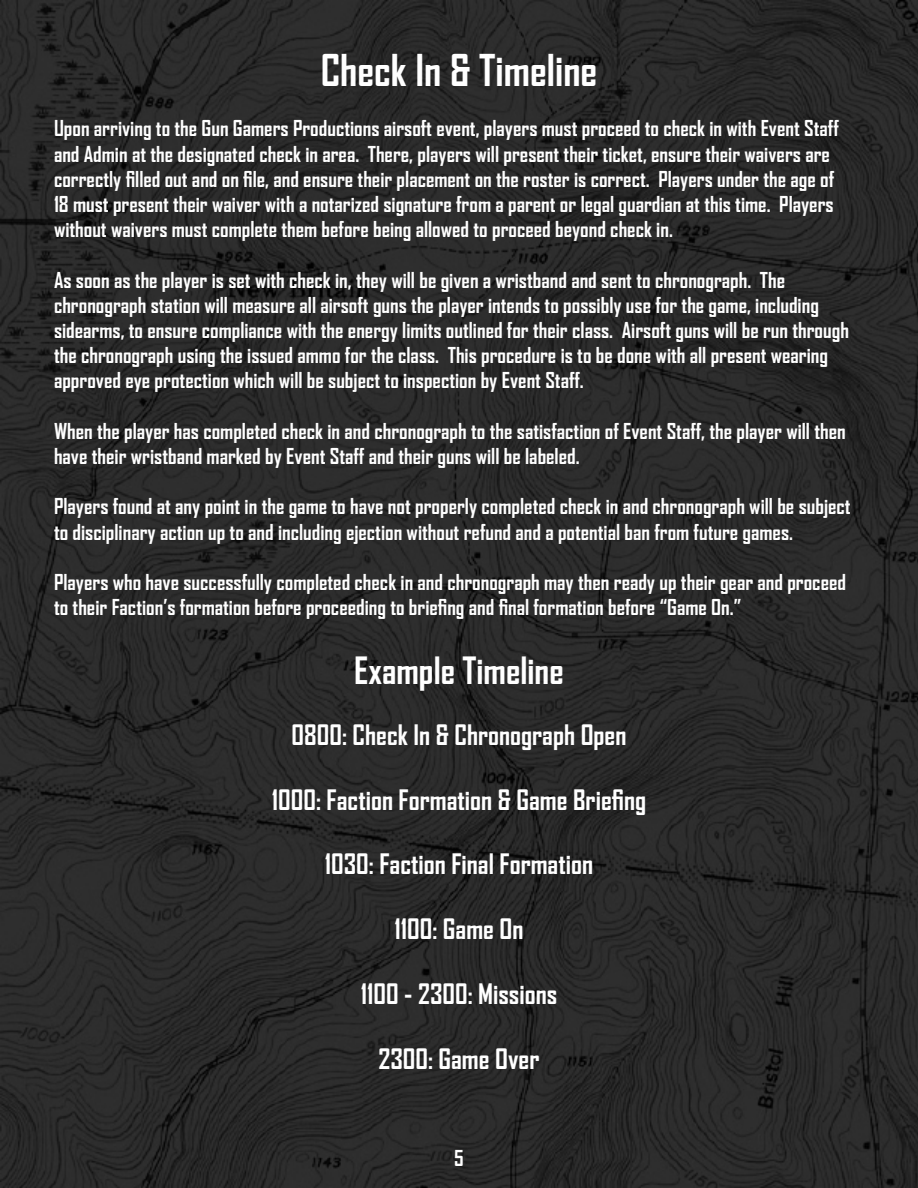
<style>
.page{position:relative;width:918px;height:1188px;background:#fff}
.page>*{position:absolute;margin:0;border:0;box-sizing:border-box;transform-origin:0 0}
.t1{font:700 42px "Agency FB";color:#fff}
.t2{font:700 36px "Agency FB";color:#fff}
.t3{font:700 27px "Agency FB";color:#fff}
.t4{font:700 21px/25.2px "Agency FB";color:#fff}
</style>
<div class="page">
<img style="left:0;top:0;width:918px;height:1188px">
<p class="t1" style="left:321px;top:44px;width:278px">Check In &amp; Timeline</p>
<p class="t4" style="left:54px;top:116px;width:786px">Upon arriving to the Gun Gamers Productions airsoft event, players must proceed to check in with Event Staff and Admin at the designated check in area. There, players will present their ticket, ensure their waivers are correctly filled out and on file, and ensure their placement on the roster is correct. Players under the age of 18 must present their waiver with a notarized signature from a parent or legal guardian at this time. Players without waivers must complete them before being allowed to proceed beyond check in.</p>
<p class="t4" style="left:54px;top:267px;width:796px">As soon as the player is set with check in, they will be given a wristband and sent to chronograph. The chronograph station will measure all airsoft guns the player intends to possibly use for the game, including sidearms, to ensure compliance with the energy limits outlined for their class. Airsoft guns will be run through the chronograph using the issued ammo for the class. This procedure is to be done with all present wearing approved eye protection which will be subject to inspection by Event Staff.</p>
<p class="t4" style="left:54px;top:418px;width:793px">When the player has completed check in and chronograph to the satisfaction of Event Staff, the player will then have their wristband marked by Event Staff and their guns will be labeled.</p>
<p class="t4" style="left:54px;top:494px;width:798px">Players found at any point in the game to have not properly completed check in and chronograph will be subject to disciplinary action up to and including ejection without refund and a potential ban from future games.</p>
<p class="t4" style="left:54px;top:569px;width:794px">Players who have successfully completed check in and chronograph may then ready up their gear and proceed to their Faction’s formation before proceeding to briefing and final formation before “Game On.”</p>
<p class="t2" style="left:354px;top:648px;width:211px">Example Timeline</p>
<p class="t3" style="left:292px;top:718px;width:336px">0800: Check In &amp; Chronograph Open</p>
<p class="t3" style="left:272px;top:783px;width:376px">1000: Faction Formation &amp; Game Briefing</p>
<p class="t3" style="left:325px;top:848px;width:270px">1030: Faction Final Formation</p>
<p class="t3" style="left:395px;top:912px;width:130px">1100: Game On</p>
<p class="t3" style="left:361px;top:977px;width:198px">1100 - 2300: Missions</p>
<p class="t3" style="left:379px;top:1042px;width:162px">2300: Game Over</p>
<p class="t4" style="left:454px;top:1145px;width:11px">5</p>
</div>
